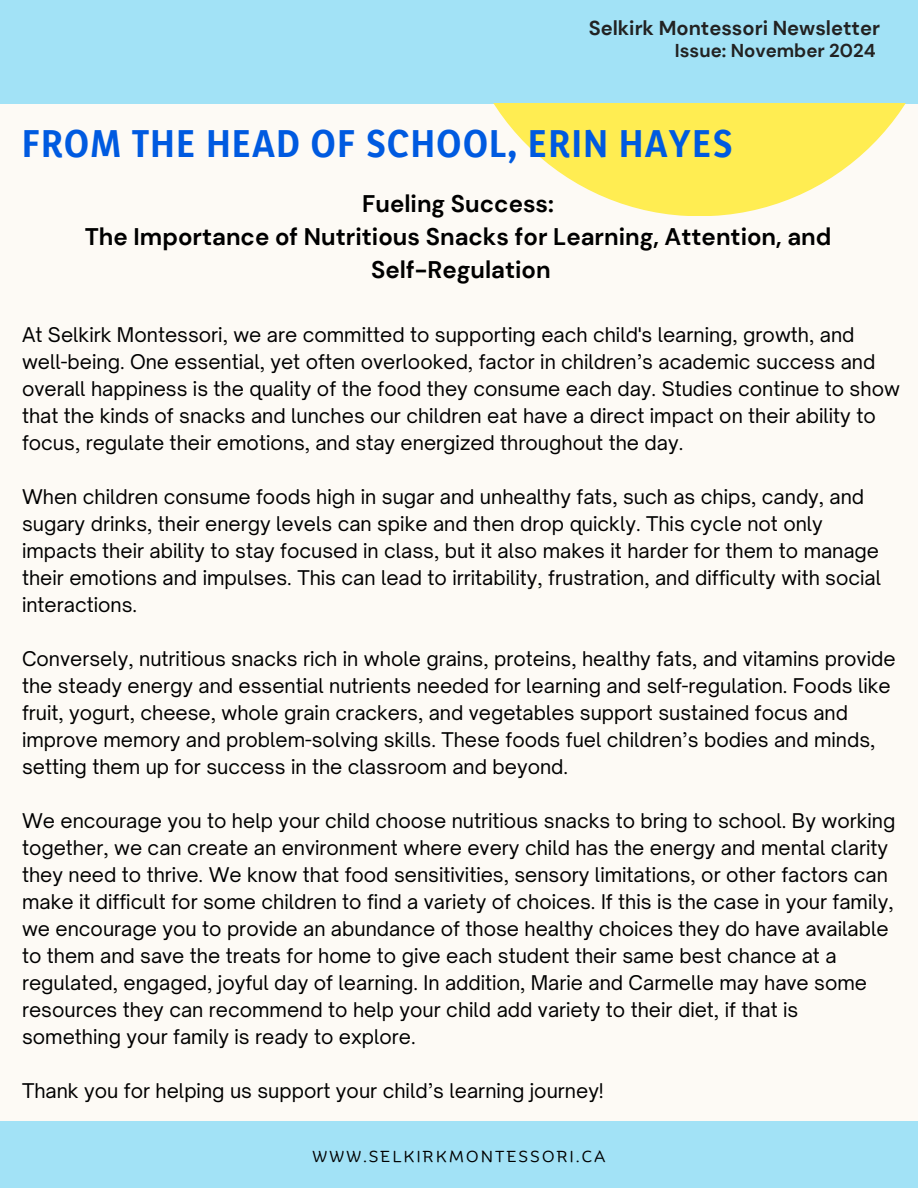
<style>
.page{position:relative;width:918px;height:1188px;background:#fdfaf5}
.page>*{position:absolute;margin:0;border:0;box-sizing:border-box;transform-origin:0 0}
.t1{font:40.95px "Yaldevi Colombo Bold 1";letter-spacing:.04em;color:#005ae0}
.t2{font:700 24px/32.7px "DM Sans";color:#000;text-align:center}
.t3{font:700 20.1px "DM Sans";color:#222}
.t4{font:19.35px/27px "Open Sauce One";color:#000}
.t5{font:700 18.6px "DM Sans";color:#222}
.t6{font:15.45px "Binate Display";letter-spacing:.15em;color:#000}
</style>
<div class="page">
<div style="left:0;top:0;width:918px;height:104px;background:#a2e2f6"></div>
<svg style="left:494px;top:104px;width:411px;height:112px;fill:#ffed52"></svg>
<div style="left:0;top:1121px;width:918px;height:67px;background:#a2e2f6"></div>
<h3 class="t3" style="left:589px;top:15px;width:293px">Selkirk Montessori Newsletter</h3>
<p class="t5" style="left:675px;top:39px;width:202px">Issue: November 2024</p>
<h1 class="t1" style="left:22px;top:118px;width:712px">FROM THE HEAD OF SCHOOL, ERIN HAYES</h1>
<h2 class="t2" style="left:85px;top:188px;width:748px">Fueling Success:<br>The Importance of Nutritious Snacks for Learning, Attention, and<br>Self-Regulation</h2>
<h4 class="t4" style="left:22px;top:321px;width:879px">At Selkirk Montessori, we are committed to supporting each child's learning, growth, and well-being. One essential, yet often overlooked, factor in children’s academic success and overall happiness is the quality of the food they consume each day. Studies continue to show that the kinds of snacks and lunches our children eat have a direct impact on their ability to focus, regulate their emotions, and stay energized throughout the day.</h4>
<h4 class="t4" style="left:22px;top:483px;width:861px">When children consume foods high in sugar and unhealthy fats, such as chips, candy, and sugary drinks, their energy levels can spike and then drop quickly. This cycle not only impacts their ability to stay focused in class, but it also makes it harder for them to manage their emotions and impulses. This can lead to irritability, frustration, and difficulty with social interactions.</h4>
<h4 class="t4" style="left:22px;top:645px;width:875px">Conversely, nutritious snacks rich in whole grains, proteins, healthy fats, and vitamins provide the steady energy and essential nutrients needed for learning and self-regulation. Foods like fruit, yogurt, cheese, whole grain crackers, and vegetables support sustained focus and improve memory and problem-solving skills. These foods fuel children’s bodies and minds, setting them up for success in the classroom and beyond.</h4>
<h4 class="t4" style="left:22px;top:807px;width:875px">We encourage you to help your child choose nutritious snacks to bring to school. By working together, we can create an environment where every child has the energy and mental clarity they need to thrive. We know that food sensitivities, sensory limitations, or other factors can make it difficult for some children to find a variety of choices. If this is the case in your family, we encourage you to provide an abundance of those healthy choices they do have available to them and save the treats for home to give each student their same best chance at a regulated, engaged, joyful day of learning. In addition, Marie and Carmelle may have some resources they can recommend to help your child add variety to their diet, if that is something your family is ready to explore.</h4>
<h4 class="t4" style="left:22px;top:1077px;width:583px">Thank you for helping us support your child’s learning journey!</h4>
<h3 class="t6" style="left:312px;top:1142px;width:295px">WWW.SELKIRKMONTESSORI.CA</h3>
</div>
